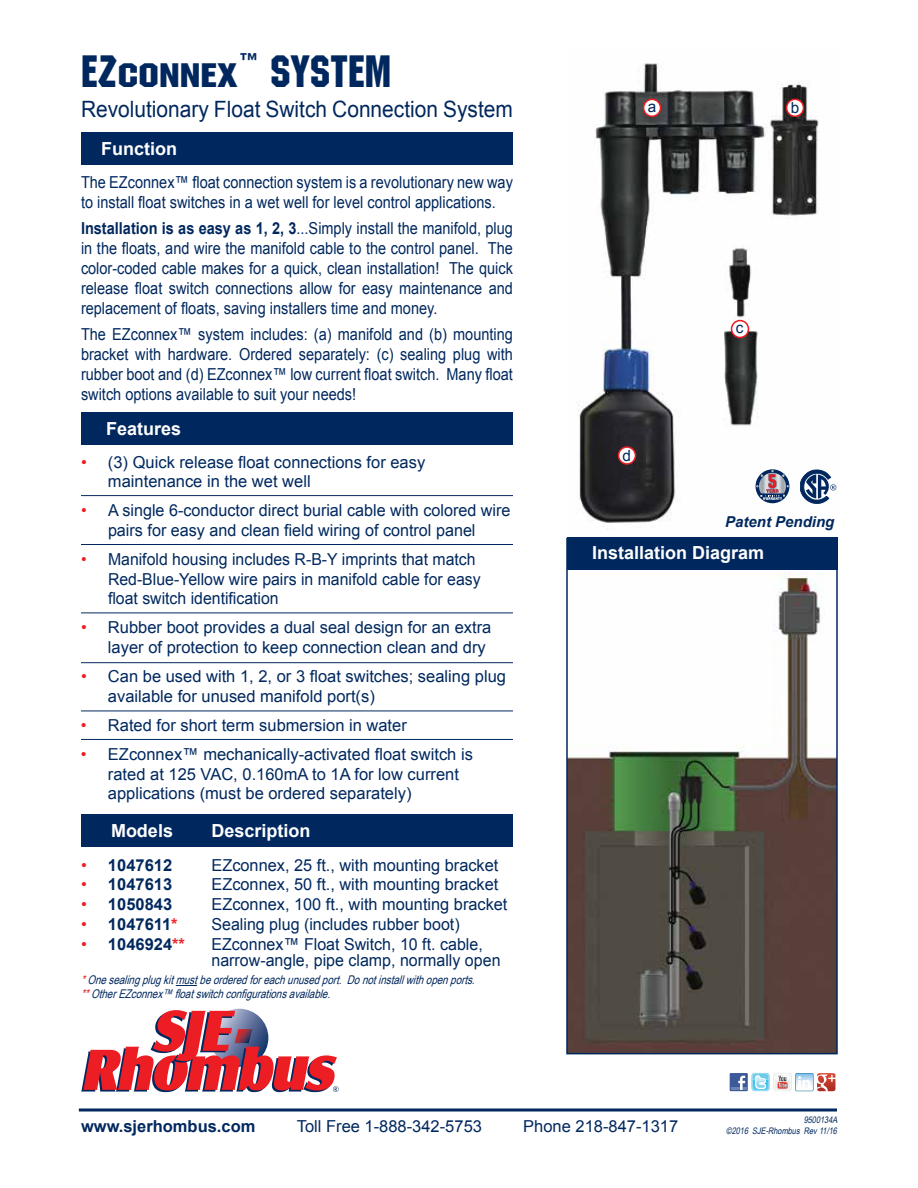
<style>
.page{position:relative;width:918px;height:1188px;background:#fff}
.page>*{position:absolute;margin:0;border:0;box-sizing:border-box;transform-origin:0 0}
.t1{font:45px "Machine IT Cby BT";color:#00285e}
.t2{font:22.5px "Arial";color:#00285e;scale:.93 1}
.t3{font:700 18px "Arial";color:#fff}
.t4{font:16.5px/19.5px "Arial";color:#00285e}
.t5{font:16.5px/19.8px "Arial";color:#00285e;text-align:justify;scale:.88 1}
.t6{font:16.5px/19.5px "Arial";color:#00285e;scale:.96 1}
.t7{font:700 16.5px "Arial";color:#00285e}
.t8{font:15.3px "Arial";color:#00285e}
.t9{font:italic 700 15px "Arial";color:#00285e}
.t10{font:italic 12px/13.5px "Arial Narrow";color:#00285e}
.t11{font:italic 9px/10.8px "Arial Narrow";color:#00285e;text-align:right}
.s1{font-size:33.75px}
.s2{font-weight:700}
.s3{color:#ed1d24}
.s4{font-weight:400;color:#ed1d24}
</style>
<div class="page">
<img style="left:569px;top:572px;width:266px;height:479px">
<div style="left:566px;top:538px;width:272px;height:516px;border:2px solid #00285e"></div>
<div style="left:81px;top:412px;width:432px;height:32px;background:#00285e"></div>
<div style="left:81px;top:814px;width:432px;height:32px;background:#00285e"></div>
<hr style="left:79px;top:1109px;width:758px;height:3px;background:#00285e">
<div style="left:730px;top:1073px;width:18px;height:18px;background:#3c5a99"></div>
<hr style="left:731px;top:1087px;width:16px;height:3px;background:#6d84b3">
<svg style="left:738px;top:1076px;width:7px;height:14px"></svg>
<svg style="left:817px;top:1073px;width:19px;height:18px"></svg>
<svg style="left:751px;top:1073px;width:84px;height:18px"></svg>
<svg style="left:81px;top:1010px;width:258px;height:82px"></svg>
<hr style="left:81px;top:544px;width:432px;height:1px;background:#00285e">
<hr style="left:81px;top:495px;width:432px;height:1px;background:#00285e">
<hr style="left:81px;top:613px;width:432px;height:1px;background:#00285e">
<hr style="left:81px;top:662px;width:432px;height:1px;background:#00285e">
<hr style="left:81px;top:711px;width:432px;height:1px;background:#00285e">
<hr style="left:81px;top:739px;width:432px;height:1px;background:#00285e">
<img style="left:569px;top:63px;width:269px;height:475px">
<div style="left:81px;top:132px;width:432px;height:32px;background:#00285e"></div>
<svg style="left:176px;top:985px;width:21px;height:1px"></svg>
<svg style="left:800px;top:470px;width:36px;height:34px"></svg>
<div style="left:567px;top:538px;width:271px;height:32px;background:#00285e"></div>
<img style="left:751px;top:465px;width:43px;height:42px">
<svg style="left:756px;top:469px;width:33px;height:34px"></svg>
<div style="left:644px;top:99px;width:17px;height:17px;background:#fff;border-radius:50%"></div>
<div style="left:643px;top:99px;width:18px;height:18px;border:2px solid #ed1d24;border-radius:50%"></div>
<div style="left:787px;top:99px;width:17px;height:17px;background:#fff;border-radius:50%"></div>
<div style="left:786px;top:99px;width:18px;height:18px;border:2px solid #ed1d24;border-radius:50%"></div>
<div style="left:732px;top:321px;width:16px;height:16px;background:#fff;border-radius:50%"></div>
<div style="left:731px;top:320px;width:18px;height:18px;border:2px solid #ed1d24;border-radius:50%"></div>
<div style="left:619px;top:447px;width:16px;height:17px;background:#fff;border-radius:50%"></div>
<div style="left:618px;top:446px;width:18px;height:19px;border:2px solid #ed1d24;border-radius:50%"></div>
<h1 class="t1" style="left:81px;top:44px;width:311px">EZ<span class="s1">CONNEX</span><sup>™</sup> SYSTEM</h1>
<h2 class="t2" style="left:81px;top:94px;width:466px">Revolutionary Float Switch Connection System</h2>
<p class="t3" style="left:101px;top:136px;width:77px">Function</p>
<p class="t5" style="left:81px;top:173px;width:492px">The EZconnex™ float connection system is a revolutionary new way to install float switches in a wet well for level control applications.</p>
<p class="t5" style="left:81px;top:219px;width:492px"><span class="s2">Installation is as easy as 1, 2, 3</span>...Simply install the manifold, plug in the floats, and wire the manifold cable to the control panel. The color-coded cable makes for a quick, clean installation! The quick release float switch connections allow for easy maintenance and replacement of floats, saving installers time and money.</p>
<p class="t5" style="left:81px;top:325px;width:492px">The EZconnex™ system includes: (a) manifold and (b) mounting bracket with hardware. Ordered separately: (c) sealing plug with rubber boot and (d) EZconnex™ low current float switch. Many float switch options available to suit your needs!</p>
<p class="t3" style="left:106px;top:416px;width:77px">Features</p>
<p class="t4" style="left:108px;top:452px;width:319px;text-indent:-27px"><span class="s3">•</span> (3) Quick release float connections for easy maintenance in the wet well</p>
<p class="t4" style="left:81px;top:501px;width:431px;text-align:center"><span class="s3">•</span> A single 6-conductor direct burial cable with colored wire pairs for easy and clean field wiring of control panel</p>
<p class="t6" style="left:108px;top:550px;width:390px;text-indent:-27px"><span class="s3">•</span> Manifold housing includes R-B-Y imprints that match<br>Red-Blue-Yellow wire pairs in manifold cable for easy float switch identification</p>
<p class="t4" style="left:108px;top:618px;width:385px;text-indent:-27px"><span class="s3">•</span> Rubber boot provides a dual seal design for an extra layer of protection to keep connection clean and dry</p>
<p class="t4" style="left:108px;top:667px;width:400px;text-indent:-27px"><span class="s3">•</span> Can be used with 1, 2, or 3 float switches; sealing plug available for unused manifold port(s)</p>
<p class="t4" style="left:81px;top:715px;width:327px"><span class="s3">•</span> Rated for short term submersion in water</p>
<p class="t4" style="left:108px;top:745px;width:366px;text-indent:-27px"><span class="s3">•</span> EZconnex™ mechanically-activated float switch is rated at 125 VAC, 0.160mA to 1A for low current applications (must be ordered separately)</p>
<p class="t3" style="left:111px;top:819px;width:64px">Models</p>
<p class="t3" style="left:212px;top:819px;width:101px">Description</p>
<p class="t7" style="left:81px;top:854px;width:93px"><span class="s4">•</span> 1047612</p>
<p class="t4" style="left:212px;top:855px;width:288px">EZconnex, 25 ft., with mounting bracket</p>
<p class="t7" style="left:81px;top:874px;width:93px"><span class="s4">•</span> 1047613</p>
<p class="t4" style="left:212px;top:875px;width:288px">EZconnex, 50 ft., with mounting bracket</p>
<p class="t7" style="left:81px;top:893px;width:93px"><span class="s4">•</span> 1050843</p>
<p class="t4" style="left:212px;top:895px;width:297px">EZconnex, 100 ft., with mounting bracket</p>
<p class="t7" style="left:81px;top:913px;width:98px"><span class="s4">•</span> 1047611<span class="s3">*</span></p>
<p class="t4" style="left:212px;top:915px;width:250px">Sealing plug (includes rubber boot)</p>
<p class="t7" style="left:81px;top:933px;width:106px"><span class="s4">•</span> 1046924<span class="s3">**</span></p>
<p class="t4" style="left:212px;top:936px;width:291px;line-height:16.5px">EZconnex™ Float Switch, 10 ft. cable, narrow-angle, pipe clamp, normally open</p>
<p class="t10" style="left:81px;top:973px;width:400px"><span class="s3">*</span>Onesealingplugkitmustbeorderedforeachunusedport. Donotinstallwithopenports. <span class="s3">**</span>OtherEZconnex™ floatswitchconfigurationsavailable.</p>
<p class="t8" style="left:648px;top:96px;width:10px">a</p>
<p class="t8" style="left:791px;top:98px;width:10px">b</p>
<p class="t8" style="left:623px;top:445px;width:10px">d</p>
<p class="t8" style="left:736px;top:318px;width:9px">c</p>
<p class="t9" style="left:725px;top:512px;width:111px">Patent Pending</p>
<p class="t3" style="left:592px;top:541px;width:174px">Installation Diagram</p>
<p class="t7" style="left:81px;top:1116px;width:176px">www.sjerhombus.com</p>
<p class="t4" style="left:297px;top:1117px;width:187px">Toll Free 1-888-342-5753</p>
<p class="t4" style="left:523px;top:1117px;width:157px">Phone 218-847-1317</p>
<p class="t11" style="left:726px;top:1114px;width:115px">9500134A<br>©2016 SJE-Rhombus Rev11/16</p>
</div>
